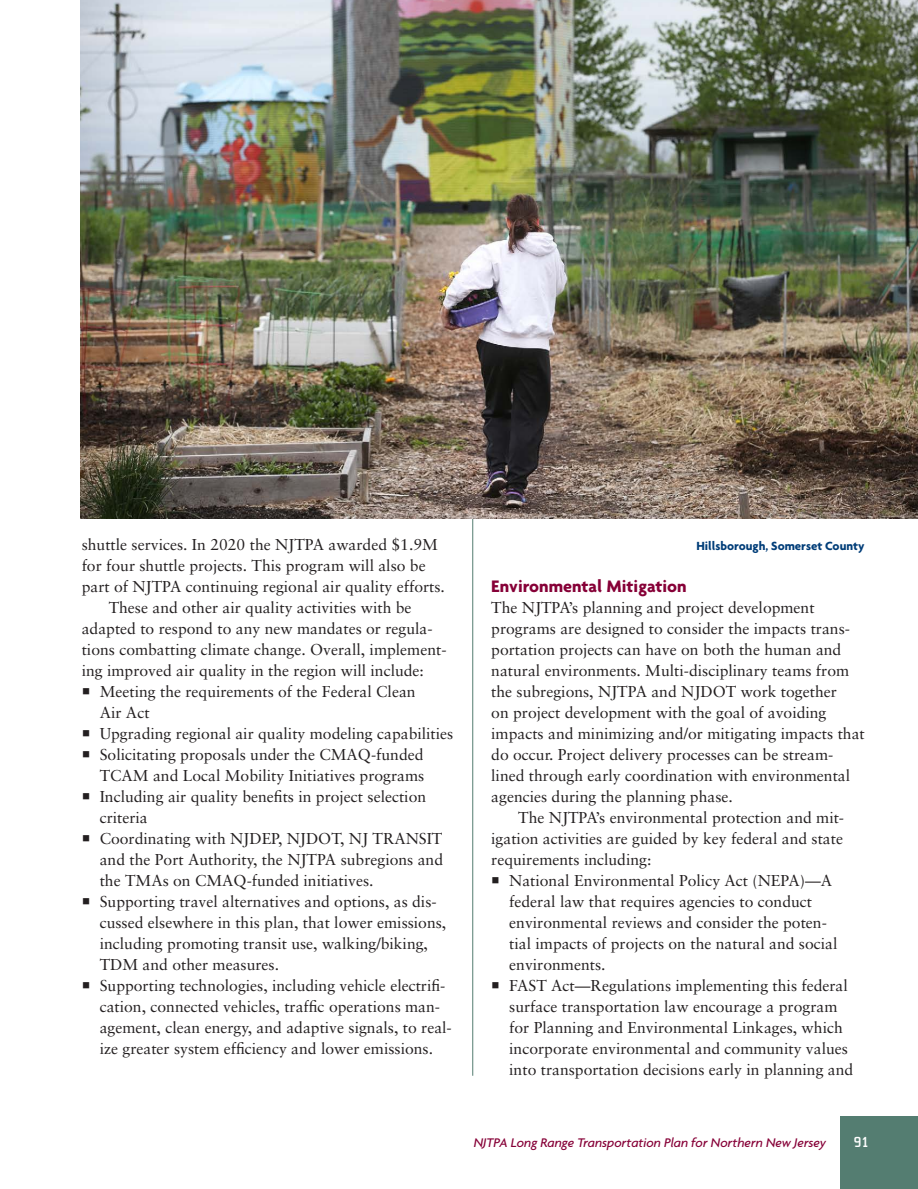
<style>
.page{position:relative;width:918px;height:1189px;background:#fff}
.page>*{position:absolute;margin:0;border:0;box-sizing:border-box;transform-origin:0 0}
.t1{font:700 18px "Agenda";color:#860037}
.t2{font:15.75px/21px "Sabon";color:#231f20}
.t3{font:700 15px "Cholla Slab";color:#fff}
.t4{font:italic 500 13.5px "Agenda";color:#860037}
.t5{font:700 12.75px "Agenda";color:#003d78}
</style>
<div class="page">
<div style="left:840px;top:1115px;width:78px;height:73px;background:#547d71"></div>
<hr style="left:472px;top:103px;width:1px;height:972px;background:#547d71">
<img style="left:81px;top:0;width:837px;height:518px">
<p class="t2" style="left:82px;top:534px;width:358px">shuttle services. In 2020 the NJTPA awarded $1.9M</p>
<p class="t2" style="left:82px;top:555px;width:345px">for four shuttle projects. This program will also be</p>
<p class="t2" style="left:82px;top:576px;width:365px">part of NJTPA continuing regional air quality efforts.</p>
<p class="t2" style="left:109px;top:597px;width:304px">These and other air quality activities with be</p>
<p class="t2" style="left:82px;top:618px;width:352px">adapted to respond to any new mandates or regula-</p>
<p class="t2" style="left:82px;top:639px;width:366px">tions combatting climate change. Overall, implement-</p>
<p class="t2" style="left:82px;top:660px;width:344px">ing improved air quality in the region will include:</p>
<p class="t2" style="left:100px;top:681px;width:317px;text-indent:-18px">○ Meeting the requirements of the Federal Clean<br>Air Act</p>
<p class="t2" style="left:82px;top:723px;width:373px">○ Upgrading regional air quality modeling capabilities</p>
<p class="t2" style="left:82px;top:744px;width:344px;text-align:right">○ Solicitating proposals under the CMAQ-funded<br>TCAM and Local Mobility Initiatives programs</p>
<p class="t2" style="left:100px;top:786px;width:328px;text-indent:-18px">○ Including air quality benefits in project selection criteria</p>
<p class="t2" style="left:100px;top:828px;width:345px;text-align:justify;text-indent:-18px">○ Coordinating with NJDEP, NJDOT, NJ TRANSIT and the Port Authority, the NJTPA subregions and the TMAs on CMAQ-funded initiatives.</p>
<p class="t2" style="left:100px;top:890px;width:348px;text-indent:-18px">○ Supporting travel alternatives and options, as dis&shy;cussed elsewhere in this plan, that lower emissions, including promoting transit use, walking/biking, TDM and other measures.</p>
<p class="t2" style="left:100px;top:974px;width:354px;text-indent:-18px">○ Supporting technologies, including vehicle electrifi&shy;cation, connected vehicles, traffic operations man&shy;agement, clean energy, and adaptive signals, to real&shy;ize greater system efficiency and lower emissions.</p>
<p class="t5" style="left:696px;top:538px;width:170px">Hillsborough, Somerset County</p>
<p class="t1" style="left:491px;top:575px;width:197px">Environmental Mitigation</p>
<p class="t2" style="left:491px;top:597px;width:375px">The NJTPA’s planning and project development programs are designed to consider the impacts trans&shy;portation projects can have on both the human and natural environments. Multi-disciplinary teams from the subregions, NJTPA and NJDOT work together<br>on project development with the goal of avoiding impacts and minimizing and/or mitigating impacts that do occur. Project delivery processes can be stream&shy;lined through early coordination with environmental agencies during the planning phase.</p>
<p class="t2" style="left:491px;top:807px;width:354px;text-align:justify;text-indent:27px">The NJTPA’s environmental protection and mit&shy;igation activities are guided by key federal and state requirements including:</p>
<p class="t2" style="left:509px;top:870px;width:330px;text-indent:-18px">○ National Environmental Policy Act (NEPA)—A federal law that requires agencies to conduct environmental reviews and consider the poten&shy;tial impacts of projects on the natural and social environments.</p>
<p class="t2" style="left:509px;top:974px;width:346px;text-indent:-18px">○ FAST Act—Regulations implementing this federal surface transportation law encourage a program for Planning and Environmental Linkages, which incorporate environmental and community values into transportation decisions early in planning and</p>
<p class="t4" style="left:474px;top:1134px;width:354px">NJTPA Long Range Transportation Plan for Northern New Jersey</p>
<p class="t3" style="left:854px;top:1133px;width:17px">91</p>
</div>
